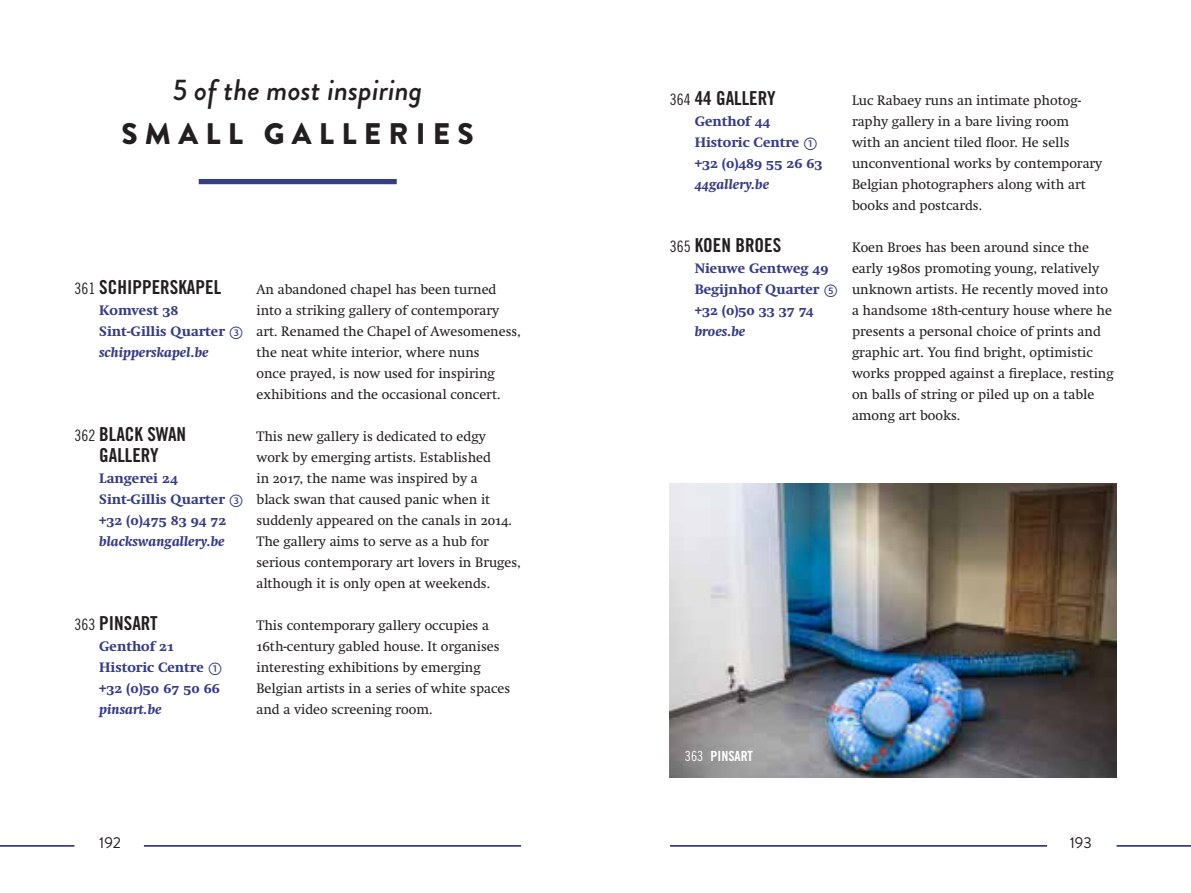
<style>
.page{position:relative;width:1191px;height:893px;background:#fff}
.page>*{position:absolute;margin:0;border:0;box-sizing:border-box;transform-origin:0 0}
.t1{font:italic 500 29.75px "Brandon Grotesque";color:#231f20}
.t2{font:900 29.75px "Brandon Grotesque";letter-spacing:.245em;color:#231f20}
.t3{font:19.25px/21px "Trade Gothic LT Pro Bd Cn 20";color:#231f20;text-align:center}
.t4{font:15.75px "Brandon Grotesque";color:#231f20}
.t5{font:14px/21px "Swift Neue LT Pro";color:#231f20}
.t6{font:700 14px/21px "Swift Neue LT Pro";color:#373d83}
.t7{font:italic 700 14px "Swift Neue LT Pro";color:#373d83}
.t8{font:14px "Trade Gothic LT Pro Bd Cn 20";color:#fff}
.s1{font-family:"Trade Gothic LT Pro Cn 18";font-size:15.75px}
.s2{font-family:"Fedra Sans Pro";font-weight:400;font-size:17.5px}
.s3{font-style:italic}
.s4{font-family:"Trade Gothic LT Pro Cn 18"}
</style>
<div class="page">
<hr style="left:670px;top:845px;width:377px;height:2px;background:#373d83">
<hr style="left:144px;top:845px;width:377px;height:2px;background:#373d83">
<hr style="left:0;top:845px;width:74px;height:2px;background:#373d83">
<hr style="left:1116px;top:845px;width:75px;height:2px;background:#373d83">
<div style="left:199px;top:179px;width:198px;height:5px;background:#373d83"></div>
<img style="left:670px;top:483px;width:446px;height:294px">
<h1 class="t1" style="left:173px;top:69px;width:251px">5 of the most inspiring</h1>
<h1 class="t2" style="left:121px;top:113px;width:354px">SMALL GALLERIES</h1>
<h2 class="t3" style="left:74px;top:276px;width:148px"><span class="s1">361</span> SCHIPPERSKAPEL</h2>
<p class="t6" style="left:99px;top:300px;width:146px">Komvest 38<br>Sint-Gillis Quarter <span class="s2">➂ </span><span class="s3">schipperskapel.be</span></p>
<h2 class="t3" style="left:74px;top:423px;width:113px"><span class="s1">362</span> BLACK SWAN<br>GALLERY</h2>
<p class="t6" style="left:99px;top:468px;width:146px">Langerei 24<br>Sint-Gillis Quarter <span class="s2">➂ </span>+32 (0)475 83 94 72</p>
<p class="t7" style="left:99px;top:533px;width:127px">blackswangallery.be</p>
<h2 class="t3" style="left:74px;top:612px;width:85px"><span class="s1">363</span> PINSART</h2>
<p class="t6" style="left:99px;top:636px;width:125px">Genthof 21<br>Historic Centre <span class="s2">➀ </span>+32 (0)50 67 50 66</p>
<p class="t7" style="left:99px;top:701px;width:64px">pinsart.be</p>
<p class="t5" style="left:256px;top:279px;width:266px">An abandoned chapel has been turned into a striking gallery of contemporary art. Renamed the Chapel of Awesomeness, the neat white interior, where nuns<br>once prayed, is now used for inspiring exhibitions and the occasional concert.</p>
<p class="t5" style="left:256px;top:426px;width:266px">This new gallery is dedicated to edgy work by emerging artists. Established<br>in 2017, the name was inspired by a<br>black swan that caused panic when it suddenly appeared on the canals in 2014.<br>The gallery aims to serve as a hub for serious contemporary art lovers in Bruges, although it is only open at weekends.</p>
<p class="t5" style="left:256px;top:615px;width:255px">This contemporary gallery occupies a 16th-century gabled house. It organises interesting exhibitions by emerging Belgian artists in a series of white spaces and a video screening room.</p>
<h2 class="t3" style="left:670px;top:87px;width:107px"><span class="s1">364</span> 44 GALLERY</h2>
<p class="t6" style="left:694px;top:111px;width:129px">Genthof 44<br>Historic Centre <span class="s2">➀ </span>+32 (0)489 55 26 63</p>
<p class="t7" style="left:694px;top:176px;width:76px">44gallery.be</p>
<h2 class="t3" style="left:670px;top:234px;width:113px"><span class="s1">365</span> KOEN BROES</h2>
<p class="t6" style="left:694px;top:258px;width:145px">Nieuwe Gentweg 49<br>Begijnhof Quarter <span class="s2">➄ </span>+32 (0)50 33 37 74</p>
<p class="t7" style="left:694px;top:323px;width:52px">broes.be</p>
<p class="t5" style="left:852px;top:90px;width:252px">Luc Rabaey runs an intimate photog&shy;raphy gallery in a bare living room<br>with an ancient tiled floor. He sells unconventional works by contemporary Belgian photographers along with art books and postcards.</p>
<p class="t5" style="left:852px;top:237px;width:263px">Koen Broes has been around since the early 1980s promoting young, relatively unknown artists. He recently moved into a handsome 18th-century house where he presents a personal choice of prints and graphic art. You find bright, optimistic works propped against a fireplace, resting on balls of string or piled up on a table among art books.</p>
<p class="t8" style="left:685px;top:748px;width:70px"><span class="s4">363</span> PINSART</p>
<p class="t4" style="left:99px;top:832px;width:23px">192</p>
<p class="t4" style="left:1069px;top:832px;width:24px">193</p>
</div>
